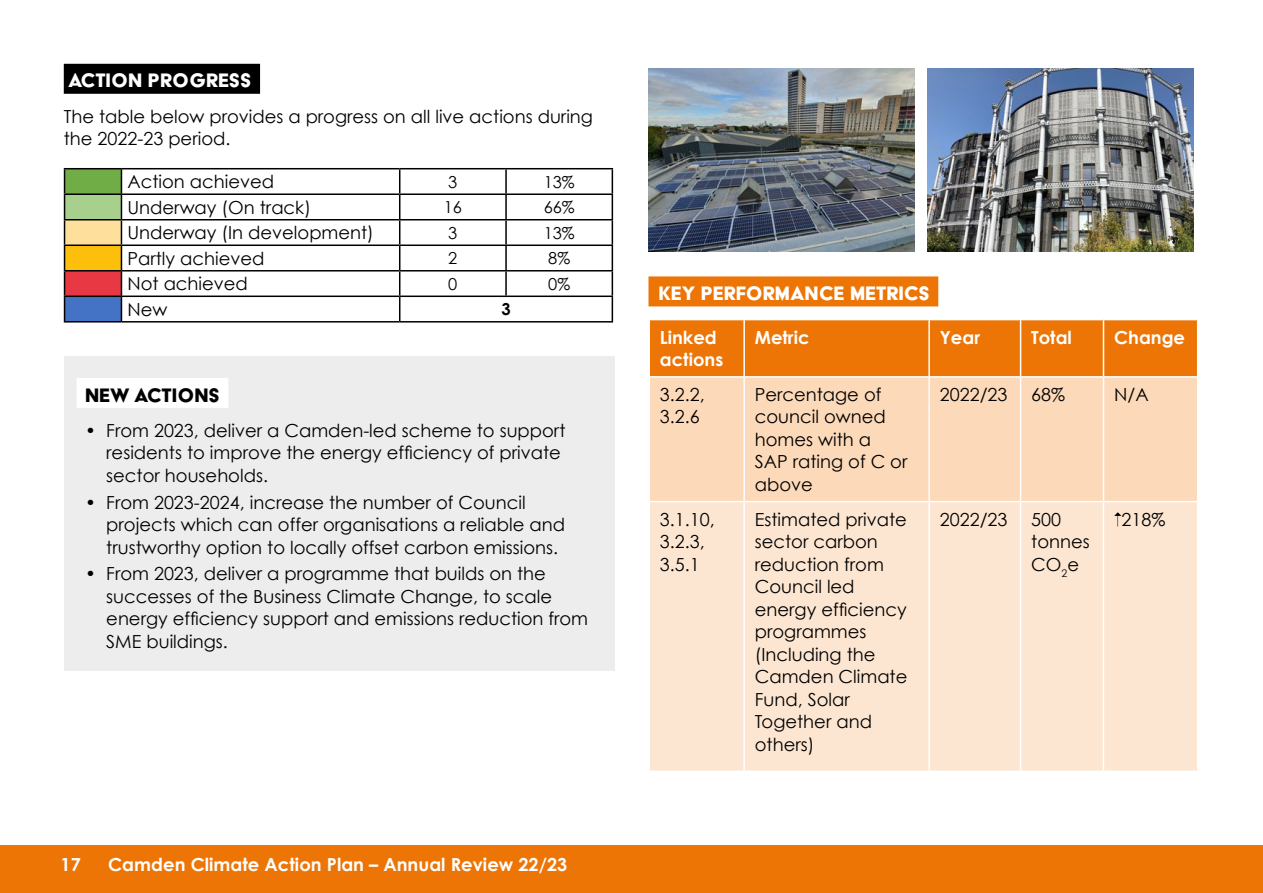
<style>
.page{position:relative;width:1263px;height:893px;background:#fff}
.page>*{position:absolute;margin:0;border:0;box-sizing:border-box;transform-origin:0 0}
.Sub_Head_1_on_Orange{font:22.5px "Acier BAT Text Solid";color:#fff}
.Sub_Head_1_on_Black{font:22.5px "Acier BAT Text Solid";color:#fff}
.Sub_Head_1_on_White{font:22.5px "Acier BAT Text Solid";color:#000}
.Body_12pt{font:18px/22.5px "Century Gothic";color:#000}
.Body_Left{font:18px "Century Gothic";color:#000}
.Table_White_Header_Left{font:700 18px/22.5px "Century Gothic";letter-spacing:.005em;color:#fff}
.Table_Body_Centred{font:16.5px "Century Gothic";color:#000}
.Table_Body_Centred-2{font:700 16.5px "Century Gothic";color:#000}
</style>
<div class="page">
<div style="left:0;top:845px;width:1263px;height:48px;background:#ed7505"></div>
<div style="left:64px;top:64px;width:196px;height:30px;background:#000"></div>
<div style="left:65px;top:169px;width:56px;height:25px;background:#70ad47"></div>
<div style="left:65px;top:194px;width:56px;height:26px;background:#a8d08d"></div>
<div style="left:65px;top:220px;width:56px;height:25px;background:#ffdf9c"></div>
<div style="left:65px;top:245px;width:56px;height:26px;background:#fcbf0b"></div>
<div style="left:65px;top:271px;width:56px;height:25px;background:#e83843"></div>
<div style="left:65px;top:296px;width:56px;height:26px;background:#4472c4"></div>
<hr style="left:505px;top:169px;width:2px;height:24px;background:#000">
<hr style="left:64px;top:193px;width:57px;height:2px;background:#000">
<hr style="left:121px;top:193px;width:279px;height:2px;background:#000">
<hr style="left:400px;top:193px;width:106px;height:2px;background:#000">
<hr style="left:506px;top:193px;width:107px;height:2px;background:#000">
<hr style="left:505px;top:195px;width:2px;height:24px;background:#000">
<hr style="left:64px;top:219px;width:57px;height:1px;background:#000">
<hr style="left:121px;top:219px;width:279px;height:1px;background:#000">
<hr style="left:400px;top:219px;width:106px;height:1px;background:#000">
<hr style="left:506px;top:219px;width:107px;height:1px;background:#000">
<hr style="left:505px;top:220px;width:2px;height:24px;background:#000">
<hr style="left:64px;top:244px;width:57px;height:2px;background:#000">
<hr style="left:121px;top:244px;width:279px;height:2px;background:#000">
<hr style="left:400px;top:244px;width:106px;height:2px;background:#000">
<hr style="left:506px;top:244px;width:107px;height:2px;background:#000">
<hr style="left:505px;top:246px;width:2px;height:24px;background:#000">
<hr style="left:64px;top:270px;width:57px;height:2px;background:#000">
<hr style="left:121px;top:270px;width:279px;height:2px;background:#000">
<hr style="left:400px;top:270px;width:106px;height:2px;background:#000">
<hr style="left:506px;top:270px;width:107px;height:2px;background:#000">
<hr style="left:505px;top:272px;width:2px;height:24px;background:#000">
<hr style="left:64px;top:296px;width:57px;height:1px;background:#000">
<svg style="left:64px;top:169px;width:1px;height:152px"></svg>
<hr style="left:121px;top:296px;width:279px;height:1px;background:#000">
<svg style="left:121px;top:169px;width:1px;height:152px"></svg>
<hr style="left:400px;top:296px;width:106px;height:1px;background:#000">
<svg style="left:399px;top:169px;width:1px;height:152px"></svg>
<hr style="left:506px;top:296px;width:107px;height:1px;background:#000">
<svg style="left:612px;top:169px;width:1px;height:152px"></svg>
<hr style="left:64px;top:321px;width:57px;height:2px;background:#000">
<hr style="left:121px;top:321px;width:279px;height:2px;background:#000">
<hr style="left:400px;top:321px;width:106px;height:2px;background:#000">
<hr style="left:506px;top:321px;width:107px;height:2px;background:#000">
<hr style="left:64px;top:168px;width:57px;height:1px;background:#000">
<hr style="left:121px;top:168px;width:279px;height:1px;background:#000">
<hr style="left:400px;top:168px;width:106px;height:1px;background:#000">
<hr style="left:506px;top:168px;width:107px;height:1px;background:#000">
<div style="left:64px;top:357px;width:550px;height:314px;background:#ededed"></div>
<div style="left:77px;top:378px;width:151px;height:30px;background:#fff"></div>
<div style="left:648px;top:276px;width:290px;height:30px;background:#ed7505"></div>
<div style="left:650px;top:320px;width:547px;height:56px;background:#ed7505"></div>
<div style="left:650px;top:378px;width:547px;height:123px;background:#fcd9b9"></div>
<div style="left:650px;top:502px;width:547px;height:269px;background:#fde6d1"></div>
<hr style="left:743px;top:320px;width:2px;height:56px;background:#fff">
<hr style="left:928px;top:320px;width:2px;height:56px;background:#fff">
<hr style="left:1020px;top:320px;width:1px;height:56px;background:#fff">
<hr style="left:1103px;top:320px;width:1px;height:56px;background:#fff">
<hr style="left:743px;top:378px;width:2px;height:123px;background:#fff">
<hr style="left:928px;top:378px;width:2px;height:123px;background:#fff">
<hr style="left:1020px;top:378px;width:1px;height:123px;background:#fff">
<hr style="left:1103px;top:378px;width:1px;height:123px;background:#fff">
<hr style="left:743px;top:502px;width:2px;height:269px;background:#fff">
<hr style="left:928px;top:502px;width:2px;height:269px;background:#fff">
<hr style="left:1020px;top:502px;width:1px;height:269px;background:#fff">
<hr style="left:1103px;top:502px;width:1px;height:269px;background:#fff">
<svg style="left:1114px;top:512px;width:7px;height:14px"></svg>
<img style="left:648px;top:68px;width:266px;height:184px">
<img style="left:928px;top:68px;width:266px;height:184px">
<h1 class="Sub_Head_1_on_Black" style="left:68px;top:69px;width:185px">ACTION PROGRESS</h1>
<p class="Body_12pt" style="left:64px;top:105px;width:531px">The table below provides a progress on all live actions during the 2022-23 period.</p>
<p class="Body_Left" style="left:127px;top:171px;width:148px">Action achieved</p>
<p class="Table_Body_Centred" style="left:448px;top:172px;width:11px">3</p>
<p class="Table_Body_Centred" style="left:544px;top:172px;width:33px">13%</p>
<p class="Body_Left" style="left:127px;top:196px;width:185px">Underway (On track)</p>
<p class="Table_Body_Centred" style="left:444px;top:197px;width:20px">16</p>
<p class="Table_Body_Centred" style="left:544px;top:197px;width:33px">66%</p>
<p class="Body_Left" style="left:127px;top:222px;width:248px">Underway (In development)</p>
<p class="Table_Body_Centred" style="left:448px;top:223px;width:11px">3</p>
<p class="Table_Body_Centred" style="left:544px;top:223px;width:33px">13%</p>
<p class="Body_Left" style="left:127px;top:247px;width:138px">Partly achieved</p>
<p class="Table_Body_Centred" style="left:448px;top:248px;width:11px">2</p>
<p class="Table_Body_Centred" style="left:548px;top:248px;width:23px">8%</p>
<p class="Body_Left" style="left:127px;top:273px;width:122px">Not achieved</p>
<p class="Table_Body_Centred" style="left:448px;top:274px;width:11px">0</p>
<p class="Table_Body_Centred" style="left:548px;top:274px;width:23px">0%</p>
<p class="Body_Left" style="left:127px;top:298px;width:41px">New</p>
<p class="Table_Body_Centred-2" style="left:501px;top:299px;width:11px">3</p>
<h1 class="Sub_Head_1_on_White" style="left:85px;top:383px;width:136px">NEW ACTIONS</h1>
<p class="Body_12pt" style="left:106px;top:419px;width:461px;text-indent:-21px">• From 2023, deliver a Camden-led scheme to support residents to improve the energy efficiency of private sector households.</p>
<p class="Body_12pt" style="left:106px;top:491px;width:460px;text-indent:-21px">• From 2023-2024, increase the number of Council projects which can offer organisations a reliable and trustworthy option to locally offset carbon emissions.</p>
<p class="Body_12pt" style="left:106px;top:562px;width:483px;text-indent:-21px">• From 2023, deliver a programme that builds on the successes of the Business Climate Change, to scale energy efficiency support and emissions reduction from SME buildings.</p>
<p class="Table_White_Header_Left" style="left:61px;top:853px;width:22px">17</p>
<p class="Table_White_Header_Left" style="left:108px;top:853px;width:461px">Camden Climate Action Plan – Annual Review 22/23</p>
<h1 class="Sub_Head_1_on_Orange" style="left:658px;top:281px;width:273px">KEY PERFORMANCE METRICS</h1>
<p class="Table_White_Header_Left" style="left:660px;top:325px;width:65px">Linked actions</p>
<p class="Table_White_Header_Left" style="left:755px;top:325px;width:56px">Metric</p>
<p class="Table_White_Header_Left" style="left:940px;top:325px;width:42px">Year</p>
<p class="Table_White_Header_Left" style="left:1031px;top:325px;width:42px">Total</p>
<p class="Table_White_Header_Left" style="left:1114px;top:325px;width:72px">Change</p>
<p class="Body_12pt" style="left:660px;top:383px;width:46px">3.2.2,<br>3.2.6</p>
<p class="Body_12pt" style="left:755px;top:383px;width:154px">Percentage of council owned homes with a<br>SAP rating of C or above</p>
<p class="Body_12pt" style="left:940px;top:383px;width:69px">2022/23</p>
<p class="Body_12pt" style="left:1031px;top:383px;width:35px">68%</p>
<p class="Body_12pt" style="left:1114px;top:383px;width:36px">N/A</p>
<p class="Body_12pt" style="left:660px;top:508px;width:56px">3.1.10,<br>3.2.3,<br>3.5.1</p>
<p class="Body_12pt" style="left:755px;top:508px;width:154px">Estimated private sector carbon reduction from<br>Council led energy efficiency programmes (Including the<br>Camden Climate<br>Fund, Solar<br>Together and others)</p>
<p class="Body_12pt" style="left:940px;top:508px;width:69px">2022/23</p>
<p class="Body_12pt" style="left:1031px;top:508px;width:60px">500 tonnes<br>CO<sub>2</sub>e</p>
<p class="Body_12pt" style="left:1121px;top:508px;width:45px">218%</p>
</div>
